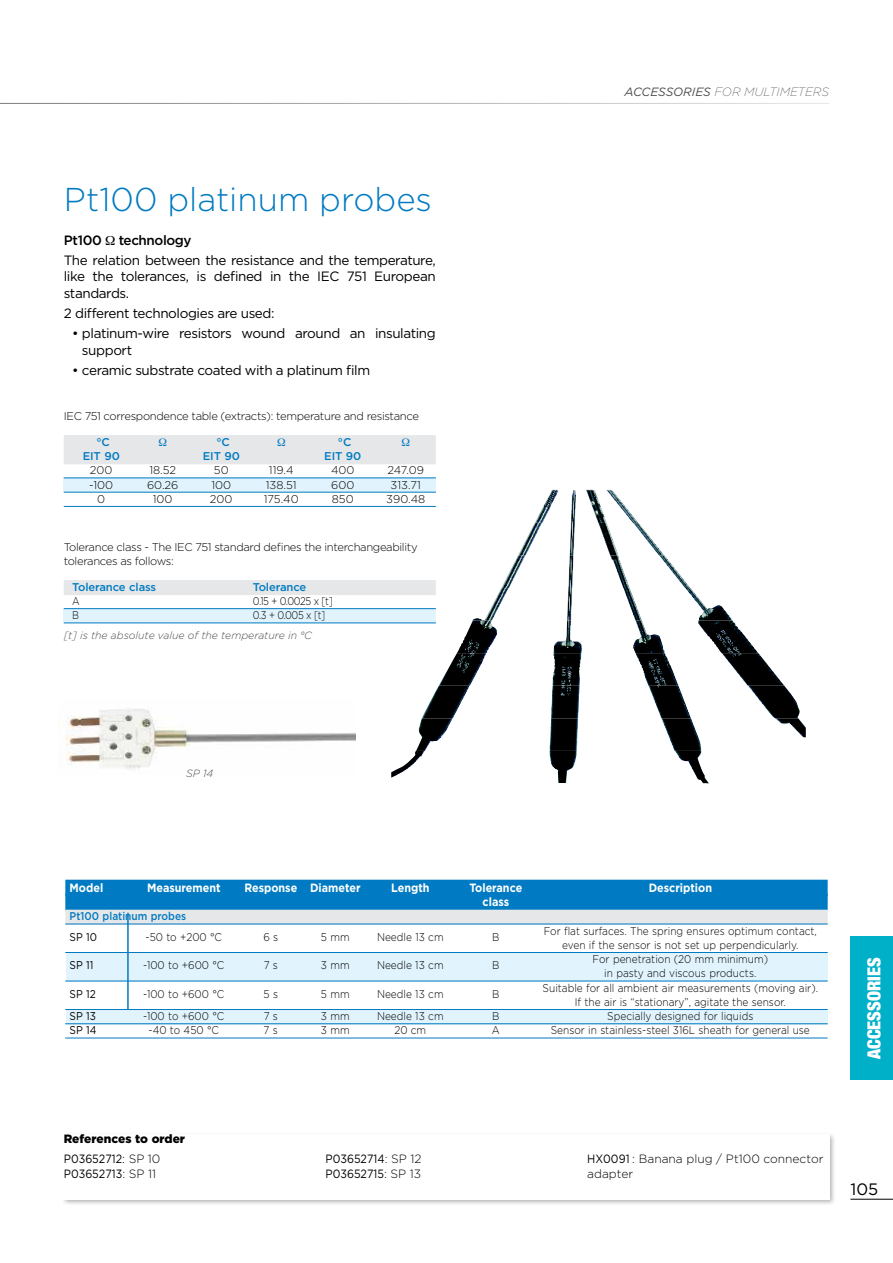
<style>
.page{position:relative;width:893px;height:1263px;background:#fff}
.page>*{position:absolute;margin:0;border:0;box-sizing:border-box;transform-origin:0 0}
.t1{font:300 33px "Gotham";color:#007ac2}
.t2{font:900 condensed 18px "Helvetica Neue";color:#fff}
.t3{font:16.5px "Gotham";color:#000}
.t4{font:13.5px/16.2px "Gotham";letter-spacing:-.03em;color:#000;text-align:justify}
.t5{font:500 13.5px "Gotham";letter-spacing:-.03em;color:#000}
.t6{font:700 12px "Gotham";color:#fff;scale:.9 1}
.t7{font:12px/15px "Gotham";color:#000;scale:.9 1}
.t8{font:300 12px/15px "Gotham";color:#000}
.t9{font:900 12px/19.2px "Gotham";color:#000}
.t10{font:italic 12px "Gotham";color:#4d4d4f}
.t11{font:italic 200 12px "Gotham";color:#4d4d4f}
.t12{font:300 11.25px/14.2px "Gotham";color:#000;text-align:center;scale:.9 1}
.t13{font:300 11.25px/14.2px "Gotham";letter-spacing:-.03em;color:#000}
.t14{font:300 11.25px "Gotham";color:#000}
.t15{font:500 11.25px "Gotham";letter-spacing:-.01em;color:#007ac2}
.t16{font:300 11.25px "Gotham";color:#000;scale:.85 1}
.t17{font:11.25px "Gotham";color:#000;scale:.9 1}
.t18{font:500 11.25px "Gotham";letter-spacing:-.01em;color:#007ac2;scale:.9 1}
.t19{font:italic 300 10.5px "Gotham";color:#4d4d4f}
.s1{font-weight:200}
.s2{font-weight:400}
.s3{font-weight:300}
</style>
<div class="page">
<hr style="left:850px;top:1199px;width:43px;height:1px;background:#000">
<div style="left:61px;top:1132px;width:775px;height:74px;background:#000;opacity:.3"></div>
<div style="left:59px;top:1134px;width:770px;height:65px;background:#fff"></div>
<img style="left:391px;top:751px;width:318px;height:32px">
<img style="left:416px;top:718px;width:390px;height:33px">
<img style="left:422px;top:686px;width:378px;height:32px">
<img style="left:439px;top:653px;width:345px;height:33px">
<img style="left:457px;top:621px;width:301px;height:32px">
<img style="left:472px;top:588px;width:261px;height:33px">
<img style="left:501px;top:555px;width:189px;height:33px">
<img style="left:518px;top:523px;width:146px;height:32px">
<img style="left:535px;top:490px;width:103px;height:33px">
<img style="left:552px;top:490px;width:60px;height:1px">
<div style="left:64px;top:477px;width:372px;height:15px;background:#e1f4fd"></div>
<div style="left:64px;top:608px;width:372px;height:14px;background:#e1f4fd"></div>
<div style="left:64px;top:580px;width:372px;height:15px;background:#e6e7e8"></div>
<hr style="left:64px;top:608px;width:372px;height:1px;background:#007ac2">
<hr style="left:64px;top:622px;width:372px;height:1px;background:#007ac2">
<div style="left:64px;top:435px;width:372px;height:15px;background:#e6e7e8"></div>
<div style="left:64px;top:449px;width:372px;height:15px;background:#e6e7e8"></div>
<hr style="left:64px;top:477px;width:372px;height:1px;background:#007ac2">
<hr style="left:64px;top:492px;width:372px;height:1px;background:#007ac2">
<hr style="left:64px;top:506px;width:372px;height:1px;background:#007ac2">
<div style="left:66px;top:952px;width:762px;height:29px;background:#e1f4fd"></div>
<div style="left:66px;top:1010px;width:762px;height:15px;background:#e1f4fd"></div>
<div style="left:65px;top:880px;width:763px;height:16px;background:#007bc3"></div>
<div style="left:65px;top:894px;width:763px;height:16px;background:#007bc3"></div>
<div style="left:65px;top:910px;width:763px;height:15px;background:#e6e7e8"></div>
<hr style="left:65px;top:924px;width:763px;height:1px;background:#007ac2">
<hr style="left:65px;top:952px;width:763px;height:1px;background:#007ac2">
<hr style="left:65px;top:981px;width:763px;height:1px;background:#007ac2">
<hr style="left:65px;top:1009px;width:763px;height:1px;background:#007ac2">
<hr style="left:65px;top:1023px;width:763px;height:1px;background:#007ac2">
<hr style="left:65px;top:1038px;width:763px;height:1px;background:#007ac2">
<hr style="left:127px;top:913px;width:2px;height:97px;background:#007bc3">
<img style="left:59px;top:709px;width:296px;height:61px">
<div style="left:850px;top:936px;width:43px;height:144px;background:#00afc8"></div>
<h1 class="t1" style="left:64px;top:179px;width:370px">Pt100 platinum probes</h1>
<p class="t5" style="left:64px;top:231px;width:129px">Pt100 technology</p>
<p class="t4" style="left:64px;top:252px;width:374px">The relation between the resistance and the temperature, like the tolerances, is defined in the IEC 751 European standards.</p>
<p class="t4" style="left:64px;top:305px;width:212px">2 different technologies are used:</p>
<p class="t4" style="left:82px;top:325px;width:355px;text-indent:-10px">• platinum-wire resistors wound around an insulating support</p>
<p class="t4" style="left:72px;top:362px;width:299px">• ceramic substrate coated with a platinum film</p>
<p class="t13" style="left:64px;top:408px;width:357px">IEC 751 correspondence table (extracts): temperature and resistance</p>
<p class="t15" style="left:96px;top:434px;width:15px">°C</p>
<p class="t15" style="left:216px;top:434px;width:15px">°C</p>
<p class="t15" style="left:338px;top:434px;width:15px">°C</p>
<p class="t15" style="left:83px;top:449px;width:39px">EIT 90</p>
<p class="t15" style="left:203px;top:449px;width:39px">EIT 90</p>
<p class="t15" style="left:324px;top:449px;width:39px">EIT 90</p>
<p class="t14" style="left:90px;top:463px;width:24px">200</p>
<p class="t14" style="left:149px;top:463px;width:28px">18.52</p>
<p class="t14" style="left:214px;top:463px;width:16px">50</p>
<p class="t14" style="left:269px;top:463px;width:26px">119.4</p>
<p class="t14" style="left:331px;top:463px;width:25px">400</p>
<p class="t14" style="left:388px;top:463px;width:38px">247.09</p>
<p class="t14" style="left:89px;top:477px;width:25px">-100</p>
<p class="t14" style="left:147px;top:477px;width:33px">60.26</p>
<p class="t14" style="left:211px;top:477px;width:21px">100</p>
<p class="t14" style="left:266px;top:477px;width:32px">138.51</p>
<p class="t14" style="left:331px;top:477px;width:25px">600</p>
<p class="t14" style="left:391px;top:477px;width:32px">313.71</p>
<p class="t14" style="left:97px;top:492px;width:9px">0</p>
<p class="t14" style="left:153px;top:492px;width:21px">100</p>
<p class="t14" style="left:210px;top:492px;width:24px">200</p>
<p class="t14" style="left:264px;top:492px;width:36px">175.40</p>
<p class="t14" style="left:332px;top:492px;width:23px">850</p>
<p class="t14" style="left:386px;top:492px;width:40px">390.48</p>
<p class="t13" style="left:64px;top:539px;width:355px">Tolerance class - The IEC 751 standard defines the interchangeability tolerances as follows:</p>
<p class="t15" style="left:72px;top:579px;width:85px">Tolerance class</p>
<p class="t15" style="left:253px;top:579px;width:55px">Tolerance</p>
<p class="t16" style="left:72px;top:594px;width:10px">A</p>
<p class="t16" style="left:253px;top:594px;width:96px">0.15 + 0.0025 x [t]</p>
<p class="t16" style="left:72px;top:608px;width:10px">B</p>
<p class="t16" style="left:253px;top:608px;width:87px">0.3 + 0.005 x [t]</p>
<p class="t19" style="left:64px;top:628px;width:250px">[t] is the absolute value of the temperature in °C</p>
<p class="t10" style="left:624px;top:84px;width:100px">ACCESSORIES <span class="s1">FOR</span></p>
<p class="t11" style="left:744px;top:84px;width:9px">MULTIMETER</p>
<p class="t11" style="left:821px;top:84px;width:9px">S</p>
<p class="t19" style="left:186px;top:766px;width:29px">SP 14</p>
<p class="t6" style="left:70px;top:880px;width:39px">Model</p>
<p class="t6" style="left:147px;top:880px;width:83px">Measurement</p>
<p class="t6" style="left:244px;top:880px;width:131px">Response Diameter</p>
<p class="t6" style="left:391px;top:880px;width:44px">Length</p>
<p class="t6" style="left:469px;top:880px;width:60px">Tolerance</p>
<p class="t6" style="left:649px;top:880px;width:72px">Description</p>
<p class="t6" style="left:483px;top:894px;width:31px">class</p>
<p class="t18" style="left:70px;top:909px;width:131px">Pt100 platinum probes</p>
<p class="t17" style="left:70px;top:929px;width:32px">SP 10</p>
<p class="t12" style="left:146px;top:929px;width:87px">-50 to +200 °C</p>
<p class="t12" style="left:263px;top:929px;width:18px">6 s</p>
<p class="t12" style="left:321px;top:929px;width:33px">5 mm</p>
<p class="t12" style="left:377px;top:929px;width:76px">Needle 13 cm</p>
<p class="t12" style="left:492px;top:929px;width:10px">B</p>
<p class="t12" style="left:544px;top:923px;width:305px">For flat surfaces. The spring ensures optimum contact, even if the sensor is not set up perpendicularly.</p>
<p class="t17" style="left:70px;top:958px;width:28px">SP 11</p>
<p class="t12" style="left:143px;top:958px;width:92px">-100 to +600 °C</p>
<p class="t12" style="left:264px;top:958px;width:17px">7 s</p>
<p class="t12" style="left:321px;top:958px;width:33px">3 mm</p>
<p class="t12" style="left:377px;top:958px;width:76px">Needle 13 cm</p>
<p class="t12" style="left:492px;top:958px;width:10px">B</p>
<p class="t12" style="left:593px;top:952px;width:196px">For penetration (20 mm minimum) in pasty and viscous products.</p>
<p class="t17" style="left:70px;top:986px;width:31px">SP 12</p>
<p class="t12" style="left:143px;top:986px;width:92px">-100 to +600 °C</p>
<p class="t12" style="left:264px;top:986px;width:18px">5 s</p>
<p class="t12" style="left:321px;top:986px;width:33px">5 mm</p>
<p class="t12" style="left:377px;top:986px;width:76px">Needle 13 cm</p>
<p class="t12" style="left:492px;top:986px;width:10px">B</p>
<p class="t12" style="left:543px;top:980px;width:307px">Suitable for all ambient air measurements (moving air).<br>If the air is “stationary”, agitate the sensor.</p>
<p class="t17" style="left:70px;top:1009px;width:31px">SP 13</p>
<p class="t12" style="left:143px;top:1009px;width:92px">-100 to +600 °C</p>
<p class="t12" style="left:264px;top:1009px;width:17px">7 s</p>
<p class="t12" style="left:321px;top:1009px;width:33px">3 mm</p>
<p class="t12" style="left:377px;top:1009px;width:76px">Needle 13 cm</p>
<p class="t12" style="left:492px;top:1009px;width:10px">B</p>
<p class="t12" style="left:607px;top:1009px;width:164px">Specially designed for liquids</p>
<p class="t17" style="left:70px;top:1023px;width:32px">SP 14</p>
<p class="t12" style="left:149px;top:1023px;width:80px">-40 to 450 °C</p>
<p class="t12" style="left:264px;top:1023px;width:17px">7 s</p>
<p class="t12" style="left:321px;top:1023px;width:33px">3 mm</p>
<p class="t12" style="left:394px;top:1023px;width:37px">20 cm</p>
<p class="t12" style="left:492px;top:1023px;width:10px">A</p>
<p class="t12" style="left:551px;top:1023px;width:289px">Sensor in stainless-steel 316L sheath for general use</p>
<h2 class="t2" style="left:859px;top:1059px;width:103px;rotate:-90deg">ACCESSORIES</h2>
<p class="t9" style="left:64px;top:1129px;width:123px">References to order<br><span class="s2">P03652712</span><span class="s3">: SP 10</span></p>
<p class="t7" style="left:64px;top:1166px;width:104px">P03652713<span class="s3">: SP 11</span></p>
<p class="t7" style="left:325px;top:1151px;width:108px">P03652714<span class="s3">: SP 12<br></span>P03652715<span class="s3">: SP 13</span></p>
<p class="t8" style="left:587px;top:1150px;width:238px"><span class="s2">HX0091</span> : Banana plug / Pt100 connector adapter</p>
<h3 class="t3" style="left:850px;top:1179px;width:29px">105</h3>
</div>
